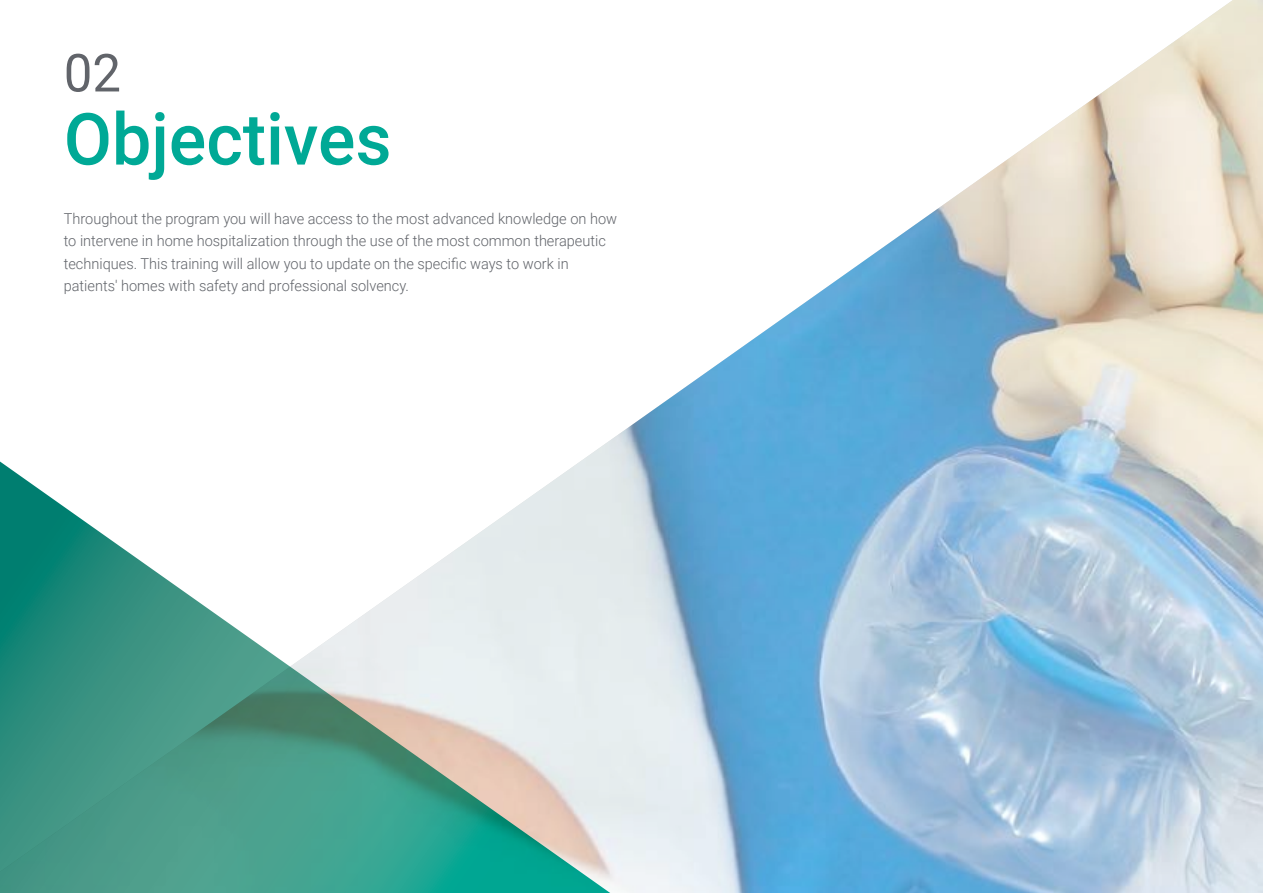
<style>
.page{position:relative;width:1263px;height:893px;background:#fff}
.page>*{position:absolute;margin:0;border:0;box-sizing:border-box;transform-origin:0 0}
.t1{font:500 72px "Roboto";color:#00a996}
.t2{font:52.5px "Roboto";color:#61646a}
.t3{font:300 15px/22.5px "Roboto";color:#61646a}
</style>
<div class="page">
<img style="left:602px;top:0;width:661px;height:893px">
<svg style="left:0;top:446px;width:640px;height:447px"></svg>
<h2 class="t2" style="left:64px;top:36px;width:59px">02</h2>
<h1 class="t1" style="left:64px;top:89px;width:329px">Objectives</h1>
<p class="t3" style="left:64px;top:207px;width:555px">Throughout the program you will have access to the most advanced knowledge on how to intervene in home hospitalization through the use of the most common therapeutic techniques. This training will allow you to update on the specific ways to work in patients' homes with safety and professional solvency.</p>
</div>
